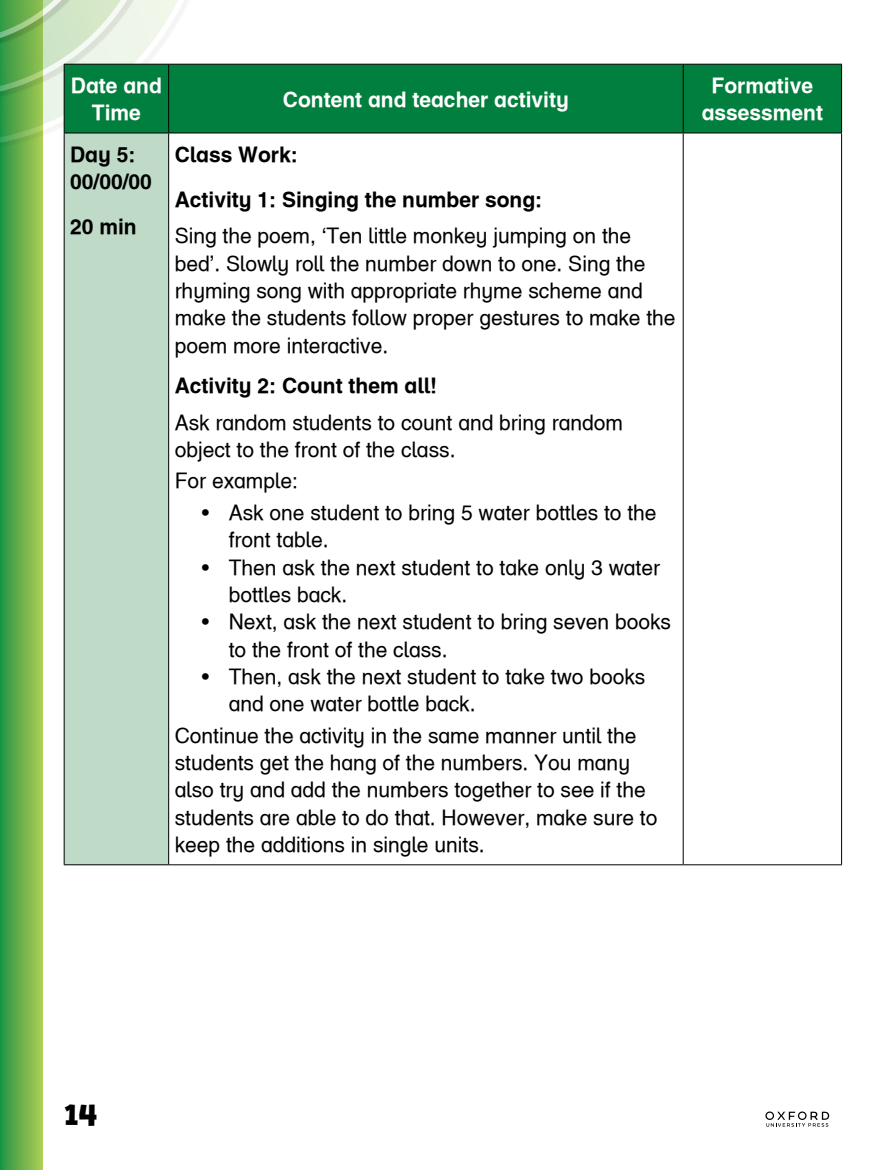
<style>
.page{position:relative;width:893px;height:1170px;background:#fff}
.page>*{position:absolute;margin:0;border:0;box-sizing:border-box;transform-origin:0 0}
.t1{font:700 30.75px "Billy";color:#000}
.t2{font:21px/27.3px "Helvetica Infant OUP";color:#000}
.t3{font:21px/27.3px "Helvetica Infant OUP Bold";color:#000}
.t4{font:21px/27.3px "Helvetica Infant OUP Bold";color:#fff;text-align:center}
</style>
<div class="page">
<div style="left:0;top:0;width:43px;height:1169px;background:linear-gradient(to right,#249343,#b1ce55)"></div>
<svg style="left:0;top:63px;width:241px;height:115px"></svg>
<svg style="left:0;top:0;width:184px;height:122px;background:#bad9ae"></svg>
<div style="left:65px;top:65px;width:776px;height:68px;background:#007f3e"></div>
<div style="left:64px;top:133px;width:105px;height:731px;background:#c0dac8"></div>
<hr style="left:64px;top:64px;width:105px;height:1px;background:#000">
<hr style="left:64px;top:65px;width:1px;height:68px;background:#000">
<hr style="left:169px;top:64px;width:514px;height:1px;background:#000">
<hr style="left:168px;top:65px;width:1px;height:68px;background:#000">
<hr style="left:683px;top:64px;width:159px;height:1px;background:#000">
<hr style="left:683px;top:65px;width:1px;height:68px;background:#000">
<hr style="left:841px;top:65px;width:1px;height:68px;background:#000">
<hr style="left:64px;top:133px;width:105px;height:1px;background:#000">
<hr style="left:169px;top:133px;width:514px;height:1px;background:#000">
<hr style="left:683px;top:133px;width:159px;height:1px;background:#000">
<hr style="left:64px;top:133px;width:1px;height:731px;background:#000">
<hr style="left:168px;top:133px;width:1px;height:731px;background:#000">
<hr style="left:683px;top:133px;width:1px;height:731px;background:#000">
<hr style="left:841px;top:133px;width:1px;height:731px;background:#000">
<hr style="left:64px;top:864px;width:105px;height:1px;background:#000">
<hr style="left:169px;top:864px;width:514px;height:1px;background:#000">
<hr style="left:683px;top:864px;width:159px;height:1px;background:#000">
<svg style="left:765px;top:1111px;width:64px;height:15px"></svg>
<p class="t4" style="left:71px;top:72px;width:92px">Date and<br>Time</p>
<p class="t3" style="left:70px;top:140px;width:83px">Day 5:<br>00/00/00</p>
<p class="t3" style="left:70px;top:213px;width:68px">20 min</p>
<p class="t4" style="left:283px;top:85px;width:287px">Content and teacher activity</p>
<p class="t3" style="left:175px;top:131px;width:369px;line-height:45.3px">Class Work:<br>Activity 1: Singing the number song:</p>
<p class="t2" style="left:175px;top:222px;width:502px">Sing the poem, ‘Ten little monkey jumping on the bed’. Slowly roll the number down to one. Sing the rhyming song with appropriate rhyme scheme and make the students follow proper gestures to make the poem more interactive.</p>
<p class="t3" style="left:175px;top:372px;width:264px">Activity 2: Count them all!</p>
<p class="t2" style="left:175px;top:408px;width:450px">Ask random students to count and bring random object to the front of the class.</p>
<p class="t2" style="left:175px;top:467px;width:125px">For example:</p>
<p class="t2" style="left:229px;top:499px;width:429px;text-indent:-27px">• Ask one student to bring 5 water bottles to the front table.</p>
<p class="t2" style="left:229px;top:553px;width:433px;text-indent:-27px">• Then ask the next student to take only 3 water bottles back.</p>
<p class="t2" style="left:229px;top:608px;width:444px;text-indent:-27px">• Next, ask the next student to bring seven books to the front of the class.</p>
<p class="t2" style="left:229px;top:662px;width:418px;text-indent:-27px">• Then, ask the next student to take two books and one water bottle back.</p>
<p class="t2" style="left:175px;top:721px;width:484px">Continue the activity in the same manner until the students get the hang of the numbers. You many also try and add the numbers together to see if the students are able to do that. However, make sure to keep the additions in single units.</p>
<p class="t4" style="left:702px;top:72px;width:123px">Formative assessment</p>
<h1 class="t1" style="left:65px;top:1097px;width:34px">14</h1>
</div>
